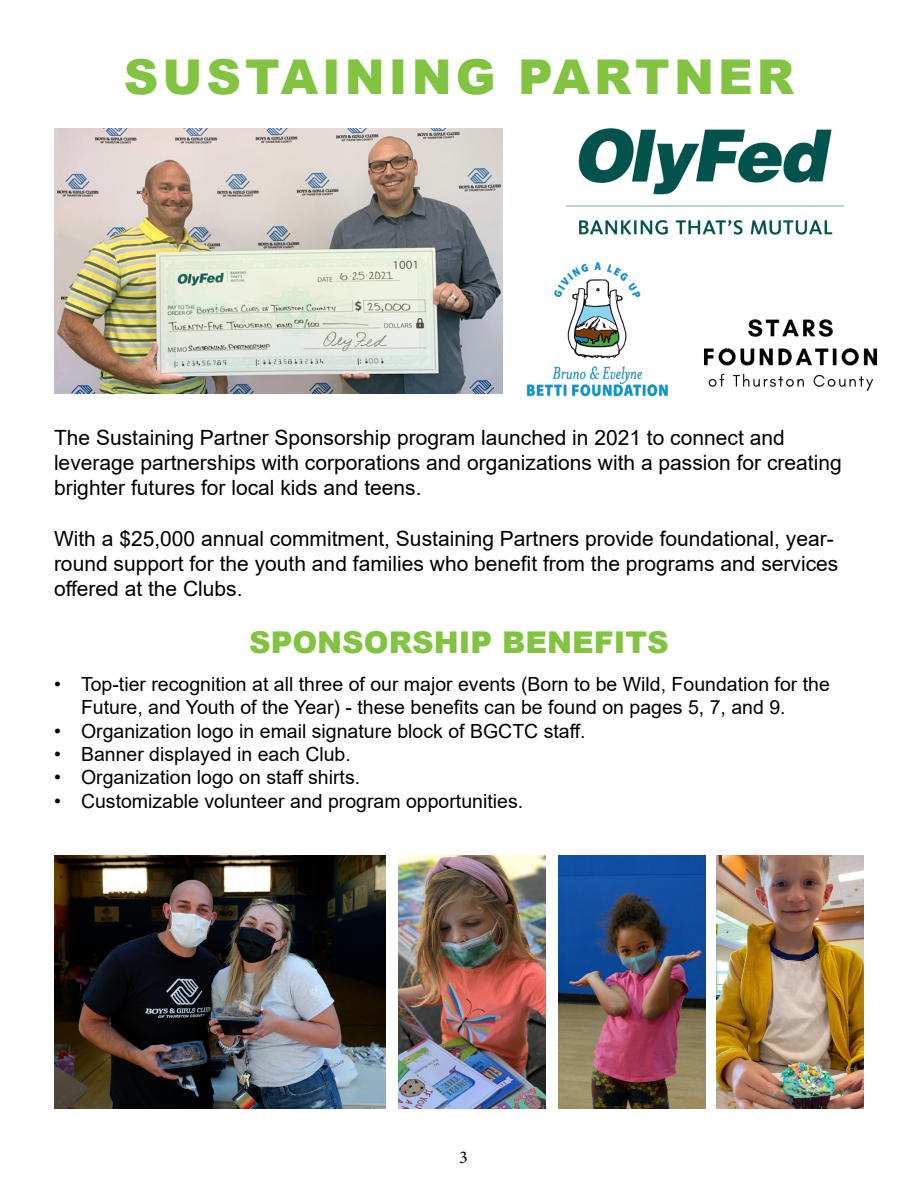
<style>
.page{position:relative;width:918px;height:1188px;background:#fff}
.page>*{position:absolute;margin:0;border:0;box-sizing:border-box;transform-origin:0 0}
.t1{font:900 48px "Arial";letter-spacing:.085em;color:#82c341}
.t2{font:900 30px "Arial";color:#82c341}
.t3{font:21px/25.2px "Arial";color:#000}
.t4{font:19.5px/23.4px "Arial";color:#000}
.t5{font:18px "Minion Pro";color:#000}
</style>
<div class="page">
<img style="left:54px;top:855px;width:332px;height:253px">
<img style="left:398px;top:855px;width:148px;height:253px">
<img style="left:558px;top:855px;width:148px;height:253px">
<img style="left:716px;top:855px;width:148px;height:253px">
<img style="left:54px;top:128px;width:448px;height:265px">
<img style="left:566px;top:128px;width:279px;height:107px">
<img style="left:526px;top:262px;width:142px;height:135px">
<img style="left:704px;top:319px;width:174px;height:72px">
<h1 class="t1" style="left:124px;top:42px;width:672px">SUSTAINING PARTNER</h1>
<p class="t3" style="left:54px;top:425px;width:789px">The Sustaining Partner Sponsorship program launched in 2021 to connect and leverage partnerships with corporations and organizations with a passion for creating brighter futures for local kids and teens.</p>
<p class="t3" style="left:54px;top:526px;width:786px">With a $25,000 annual commitment, Sustaining Partners provide foundational, year&shy;round support for the youth and families who benefit from the programs and services offered at the Clubs.</p>
<h2 class="t2" style="left:249px;top:621px;width:421px">SPONSORSHIP BENEFITS</h2>
<p class="t4" style="left:81px;top:672px;width:750px;text-indent:-27px">• Top-tier recognition at all three of our major events (Born to be Wild, Foundation for the<br>Future, and Youth of the Year) - these benefits can be found on pages 5, 7, and 9.</p>
<p class="t4" style="left:54px;top:719px;width:533px">• Organization logo in email signature block of BGCTC staff.</p>
<p class="t4" style="left:54px;top:742px;width:298px">• Banner displayed in each Club.</p>
<p class="t4" style="left:54px;top:766px;width:308px">• Organization logo on staff shirts.</p>
<p class="t4" style="left:54px;top:789px;width:471px">• Customizable volunteer and program opportunities.</p>
<p class="t5" style="left:459px;top:1145px;width:10px">3</p>
</div>
